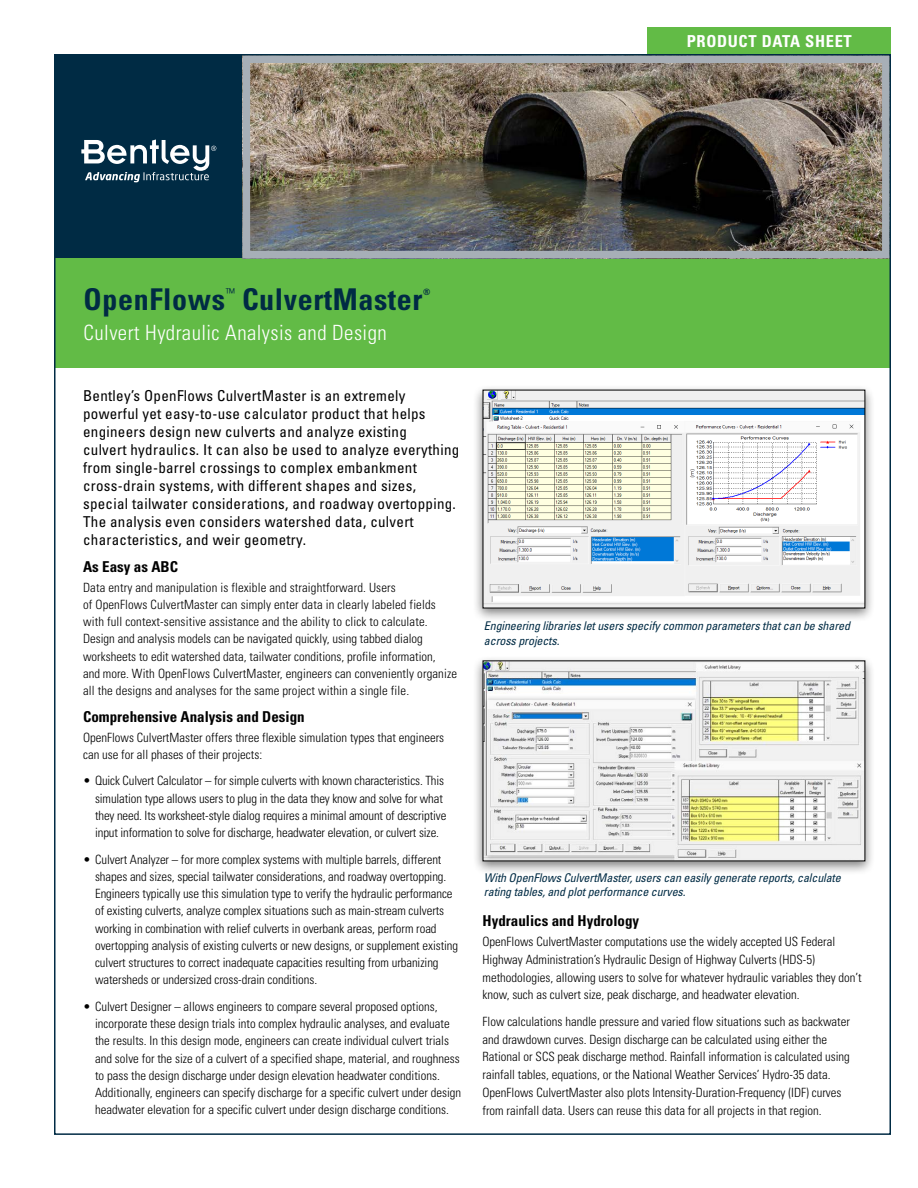
<style>
.page{position:relative;width:918px;height:1188px;background:#fff}
.page>*{position:absolute;margin:0;border:0;box-sizing:border-box;transform-origin:0 0}
.t1{font:700 condensed 30px "Univers";letter-spacing:.02em;color:#002b44}
.t2{font:300 condensed 21px "Univers";letter-spacing:.02em;color:#fff}
.t3{font:700 condensed 16.5px "Univers";letter-spacing:.04em;color:#fff}
.t4{font:condensed 15px/18px "Univers";letter-spacing:.02em;color:#000}
.t5{font:700 condensed 15px "Univers";color:#000}
.t6{font:300 condensed 12.75px/17.2px "Univers";color:#000}
.t7{font:300 condensed 12.3px "Univers";color:#002b44}
.t8{font:italic condensed 12px/14.4px "Univers";letter-spacing:-.01em;color:#002b44}
.t9{font:700 condensed 8.7px "Univers";color:#002b44}
</style>
<div class="page">
<div style="left:55px;top:55px;width:188px;height:204px;background:#002b44"></div>
<svg style="left:81px;top:140px;width:135px;height:42px"></svg>
<div style="left:648px;top:27px;width:243px;height:27px;background:#62bb46"></div>
<div style="left:55px;top:258px;width:836px;height:110px;background:#62bb46"></div>
<img style="left:252px;top:65px;width:629px;height:184px">
<div style="left:243px;top:56px;width:647px;height:202px;border:8px solid #a7afb7"></div>
<div style="left:472px;top:384px;width:403px;height:239px;background:#000;opacity:.5"></div>
<svg style="left:482px;top:389px;width:384px;height:220px"></svg>
<div style="left:472px;top:655px;width:403px;height:221px;background:#000;opacity:.5"></div>
<svg style="left:482px;top:660px;width:384px;height:202px"></svg>
<p class="t3" style="left:687px;top:31px;width:167px">PRODUCT DATA SHEET</p>
<h1 class="t1" style="left:84px;top:281px;width:143px">OpenFlows</h1>
<p class="t7" style="left:226px;top:285px;width:10px">™</p>
<h1 class="t1" style="left:242px;top:281px;width:182px">CulvertMaster</h1>
<p class="t9" style="left:423px;top:286px;width:9px">®</p>
<h2 class="t2" style="left:84px;top:320px;width:305px">Culvert Hydraulic Analysis and Design</h2>
<p class="t4" style="left:83px;top:386px;width:378px">Bentley’s OpenFlows CulvertMaster is an extremely powerful yet easy-to-use calculator product that helps engineers design new culverts and analyze existing<br>culvert hydraulics. It can also be used to analyze everything from single-barrel crossings to complex embankment cross-drain systems, with different shapes and sizes, special tailwater considerations, and roadway overtopping.<br>The analysis even considers watershed data, culvert characteristics, and weir geometry.</p>
<p class="t5" style="left:83px;top:558px;width:96px">As Easy as ABC</p>
<p class="t6" style="left:83px;top:578px;width:375px">Data entry and manipulation is flexible and straightforward. Users<br>of OpenFlows CulvertMaster can simply enter data in clearly labeled fields with full context-sensitive assistance and the ability to click to calculate.<br>Design and analysis models can be navigated quickly, using tabbed dialog worksheets to edit watershed data, tailwater conditions, profile information,<br>and more. With OpenFlows CulvertMaster, engineers can conveniently organize all the designs and analyses for the same project within a single file.</p>
<p class="t5" style="left:83px;top:708px;width:223px">Comprehensive Analysis and Design</p>
<p class="t6" style="left:83px;top:729px;width:363px">OpenFlows CulvertMaster offers three flexible simulation types that engineers can use for all phases of their projects:</p>
<p class="t6" style="left:95px;top:772px;width:353px;text-indent:-12px">• Quick Culvert Calculator – for simple culverts with known characteristics. This simulation type allows users to plug in the data they know and solve for what they need. Its worksheet-style dialog requires a minimal amount of descriptive input information to solve for discharge, headwater elevation, or culvert size.</p>
<p class="t6" style="left:95px;top:850px;width:365px;text-indent:-12px">• Culvert Analyzer – for more complex systems with multiple barrels, different shapes and sizes, special tailwater considerations, and roadway overtopping.<br>Engineers typically use this simulation type to verify the hydraulic performance of existing culverts, analyze complex situations such as main-stream culverts working in combination with relief culverts in overbank areas, perform road overtopping analysis of existing culverts or new designs, or supplement existing culvert structures to correct inadequate capacities resulting from urbanizing watersheds or undersized cross-drain conditions.</p>
<p class="t6" style="left:95px;top:998px;width:368px;text-indent:-12px">• Culvert Designer – allows engineers to compare several proposed options, incorporate these design trials into complex hydraulic analyses, and evaluate the results. In this design mode, engineers can create individual culvert trials and solve for the size of a culvert of a specified shape, material, and roughness to pass the design discharge under design elevation headwater conditions.<br>Additionally, engineers can specify discharge for a specific culvert under design headwater elevation for a specific culvert under design discharge conditions.</p>
<p class="t8" style="left:484px;top:619px;width:368px">Engineering libraries let users specify common parameters that can be shared across projects.</p>
<p class="t8" style="left:484px;top:870px;width:358px">With OpenFlows CulvertMaster, users can easily generate reports, calculate rating tables, and plot performance curves.</p>
<p class="t5" style="left:483px;top:912px;width:158px">Hydraulics and Hydrology</p>
<p class="t6" style="left:483px;top:933px;width:381px;line-height:17.7px">OpenFlows CulvertMaster computations use the widely accepted US Federal Highway Administration’s Hydraulic Design of Highway Culverts (HDS-5) methodologies, allowing users to solve for whatever hydraulic variables they don’t know, such as culvert size, peak discharge, and headwater elevation.</p>
<p class="t6" style="left:483px;top:1013px;width:369px;line-height:17.7px">Flow calculations handle pressure and varied flow situations such as backwater and drawdown curves. Design discharge can be calculated using either the Rational or SCS peak discharge method. Rainfall information is calculated using rainfall tables, equations, or the National Weather Services’ Hydro-35 data.<br>OpenFlows CulvertMaster also plots Intensity-Duration-Frequency (IDF) curves from rainfall data. Users can reuse this data for all projects in that region.</p>
</div>
